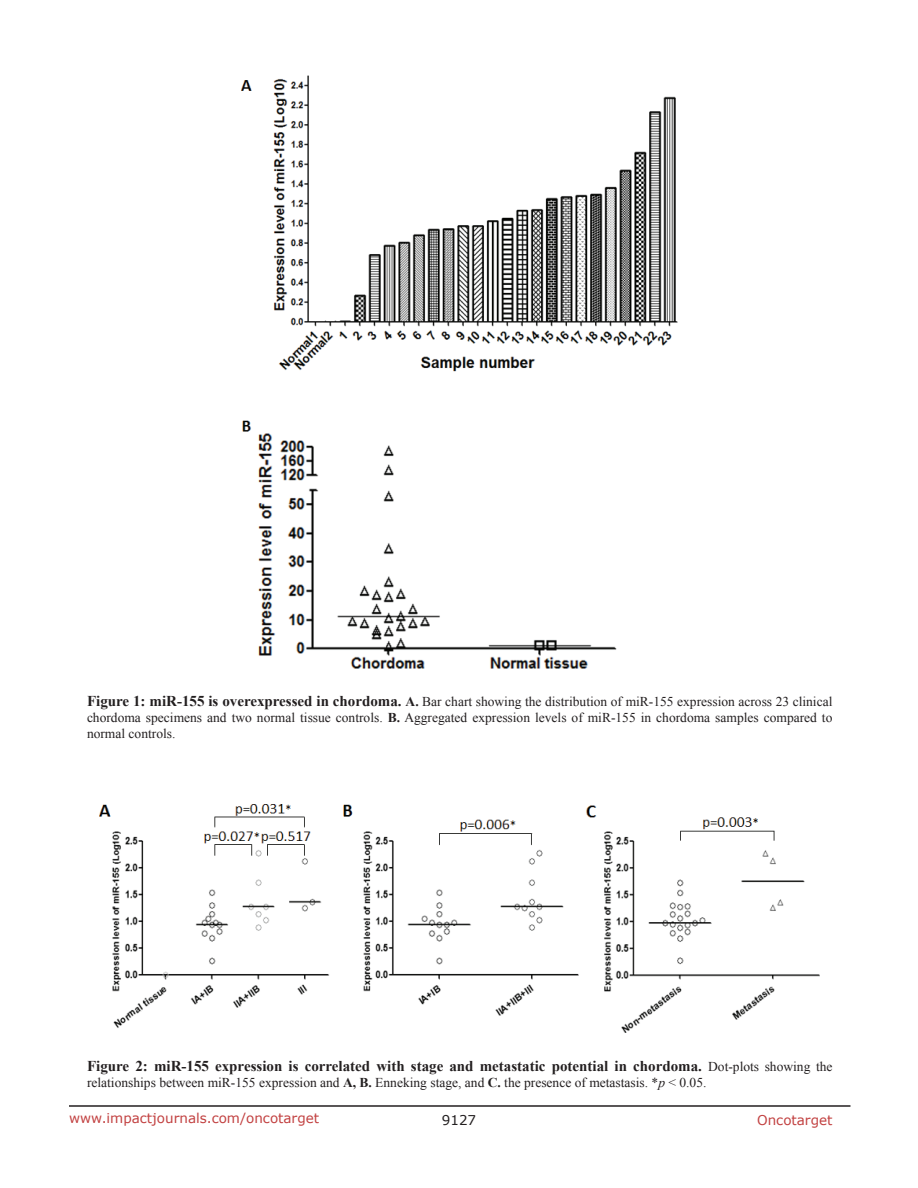
<style>
.page{position:relative;width:918px;height:1188px;background:#fff}
.page>*{position:absolute;margin:0;border:0;box-sizing:border-box;transform-origin:0 0}
.t1{font:700 15px "Times New Roman";color:#231f20}
.t2{font:13.5px/16.2px "Times New Roman";color:#231f20;text-align:justify}
.t3{font:13.5px "Verdana";color:#c24141}
.t4{font:13.5px "Verdana";color:#231f20}
.s1{font-weight:700;font-size:15px}
.s2{font-weight:700}
.s3{font-weight:400;font-size:13.5px}
.s4{font-style:italic}
</style>
<div class="page">
<hr style="left:69px;top:1105px;width:781px;height:2px;background:#231f20">
<img style="left:242px;top:75px;width:436px;height:593px">
<img style="left:100px;top:805px;width:720px;height:228px">
<p class="t2" style="left:87px;top:693px;width:747px"><span class="s1">Figure 1: miR-155 is overexpressed in chordoma.</span> <span class="s2">A.</span> Bar chart showing the distribution of miR-155 expression across 23 clinical chordoma specimens and two normal tissue controls. <span class="s2">B.</span> Aggregated expression levels of miR-155 in chordoma samples compared to normal controls.</p>
<p class="t1" style="left:87px;top:1055px;width:747px">Figure 2: miR-155 expression is correlated with stage and metastatic potential in chordoma. <span class="s3">Dot-plots showing the</span></p>
<p class="t2" style="left:87px;top:1074px;width:621px">relationships between miR-155 expression and <span class="s2">A, B.</span> Enneking stage, and <span class="s2">C.</span> the presence of metastasis. *<span class="s4">p</span> &lt; 0.05.</p>
<p class="t3" style="left:69px;top:1109px;width:252px">www.impactjournals.com/oncotarget</p>
<p class="t4" style="left:442px;top:1111px;width:36px">9127</p>
<p class="t3" style="left:757px;top:1111px;width:77px">Oncotarget</p>
</div>
